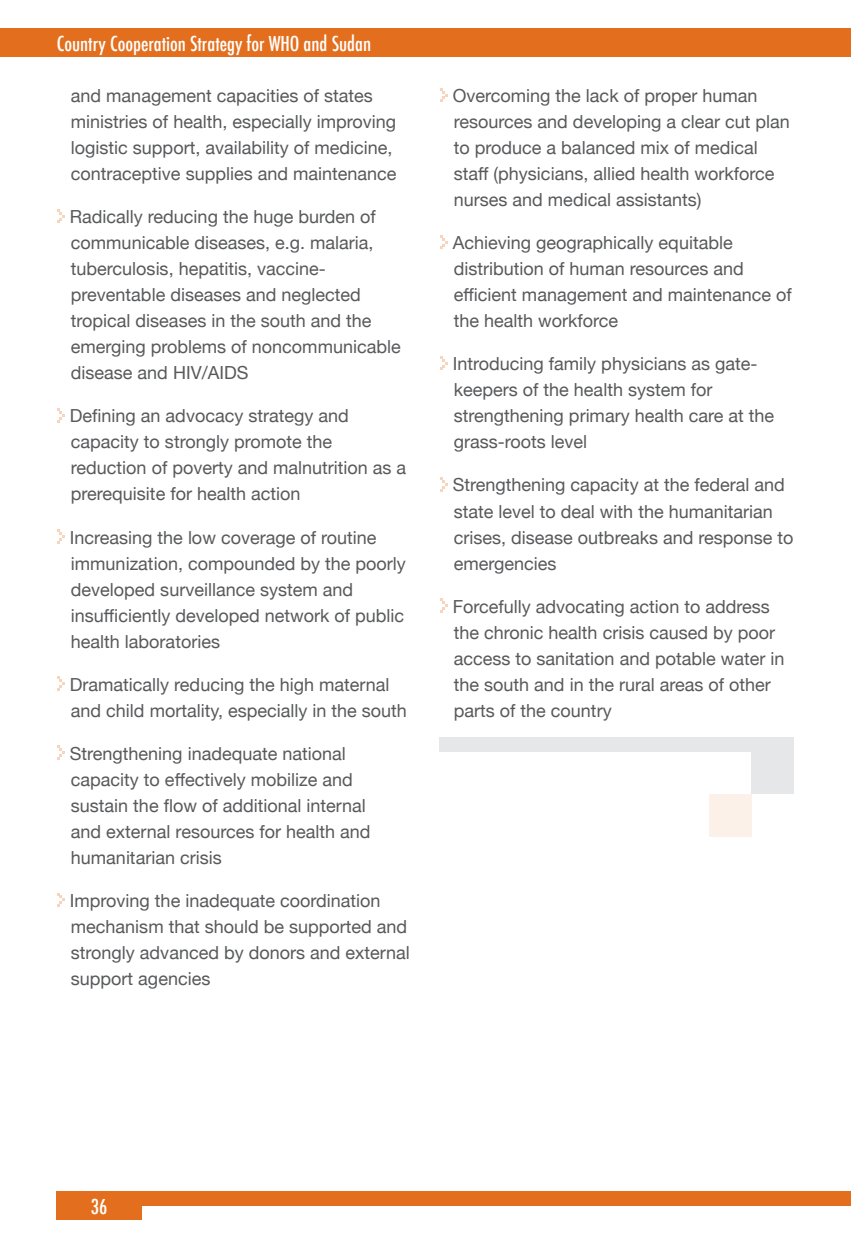
<style>
.page{position:relative;width:851px;height:1248px;background:#fff}
.page>*{position:absolute;margin:0;border:0;box-sizing:border-box;transform-origin:0 0}
.t1{font:500 condensed 20px "Futura";color:#fff}
.t2{font:18px/26px "Helvetica Neue";color:#58595b}
.t3{font:500 condensed 16px "Futura";color:#fff}
</style>
<div class="page">
<div style="left:85px;top:1191px;width:765px;height:14px;background:#e36f1e"></div>
<div style="left:57px;top:1191px;width:85px;height:28px;background:#e36f1e"></div>
<div style="left:0;top:28px;width:850px;height:29px;background:#e36f1e"></div>
<svg style="left:57px;top:209px;width:8px;height:14px"></svg>
<svg style="left:57px;top:408px;width:8px;height:14px"></svg>
<svg style="left:57px;top:529px;width:8px;height:14px"></svg>
<svg style="left:57px;top:676px;width:8px;height:14px"></svg>
<svg style="left:57px;top:745px;width:8px;height:14px"></svg>
<svg style="left:57px;top:893px;width:8px;height:13px"></svg>
<svg style="left:440px;top:88px;width:8px;height:14px"></svg>
<svg style="left:440px;top:235px;width:8px;height:14px"></svg>
<svg style="left:440px;top:356px;width:8px;height:14px"></svg>
<svg style="left:440px;top:477px;width:8px;height:14px"></svg>
<svg style="left:440px;top:598px;width:8px;height:14px"></svg>
<div style="left:439px;top:737px;width:355px;height:14px;background:#e6e7e8"></div>
<div style="left:751px;top:751px;width:43px;height:43px;background:#e6e7e8"></div>
<div style="left:709px;top:794px;width:42px;height:42px;background:#fcf1e9"></div>
<hr style="left:850px;top:0;width:1px;height:85px;background:#eb9a62">
<p class="t1" style="left:57px;top:31px;width:316px">Country Cooperation Strategy for WHO and Sudan</p>
<p class="t3" style="left:85px;top:33px;width:255px">Country Cooperation Strategy for WHO and Yemen</p>
<p class="t2" style="left:71px;top:81px;width:327px">and management capacities of states ministries of health, especially improving logistic support, availability of medicine, contraceptive supplies and maintenance</p>
<p class="t2" style="left:70px;top:203px;width:332px">Radically reducing the huge burden of communicable diseases, e.g. malaria, tuberculosis, hepatitis, vaccine&shy;preventable diseases and neglected tropical diseases in the south and the emerging problems of noncommunicable disease and HIV/AIDS</p>
<p class="t2" style="left:70px;top:402px;width:338px">Defining an advocacy strategy and capacity to strongly promote the reduction of poverty and malnutrition as a prerequisite for health action</p>
<p class="t2" style="left:70px;top:523px;width:337px">Increasing the low coverage of routine immunization, compounded by the poorly developed surveillance system and insufficiently developed network of public health laboratories</p>
<p class="t2" style="left:70px;top:670px;width:338px">Dramatically reducing the high maternal and child mortality, especially in the south</p>
<p class="t2" style="left:70px;top:739px;width:302px">Strengthening inadequate national capacity to effectively mobilize and sustain the flow of additional internal and external resources for health and humanitarian crisis</p>
<p class="t2" style="left:70px;top:886px;width:341px">Improving the inadequate coordination mechanism that should be supported and strongly advanced by donors and external support agencies</p>
<p class="t2" style="left:453px;top:81px;width:338px">Overcoming the lack of proper human resources and developing a clear cut plan to produce a balanced mix of medical staff (physicians, allied health workforce nurses and medical assistants)</p>
<p class="t2" style="left:453px;top:229px;width:340px">Achieving geographically equitable distribution of human resources and efficient management and maintenance of the health workforce</p>
<p class="t2" style="left:453px;top:350px;width:323px">Introducing family physicians as gate&shy;keepers of the health system for strengthening primary health care at the grass-roots level</p>
<p class="t2" style="left:453px;top:471px;width:342px">Strengthening capacity at the federal and state level to deal with the humanitarian crises, disease outbreaks and response to emergencies</p>
<p class="t2" style="left:453px;top:592px;width:333px">Forcefully advocating action to address the chronic health crisis caused by poor access to sanitation and potable water in the south and in the rural areas of other parts of the country</p>
<p class="t1" style="left:91px;top:1193px;width:18px">36</p>
</div>
